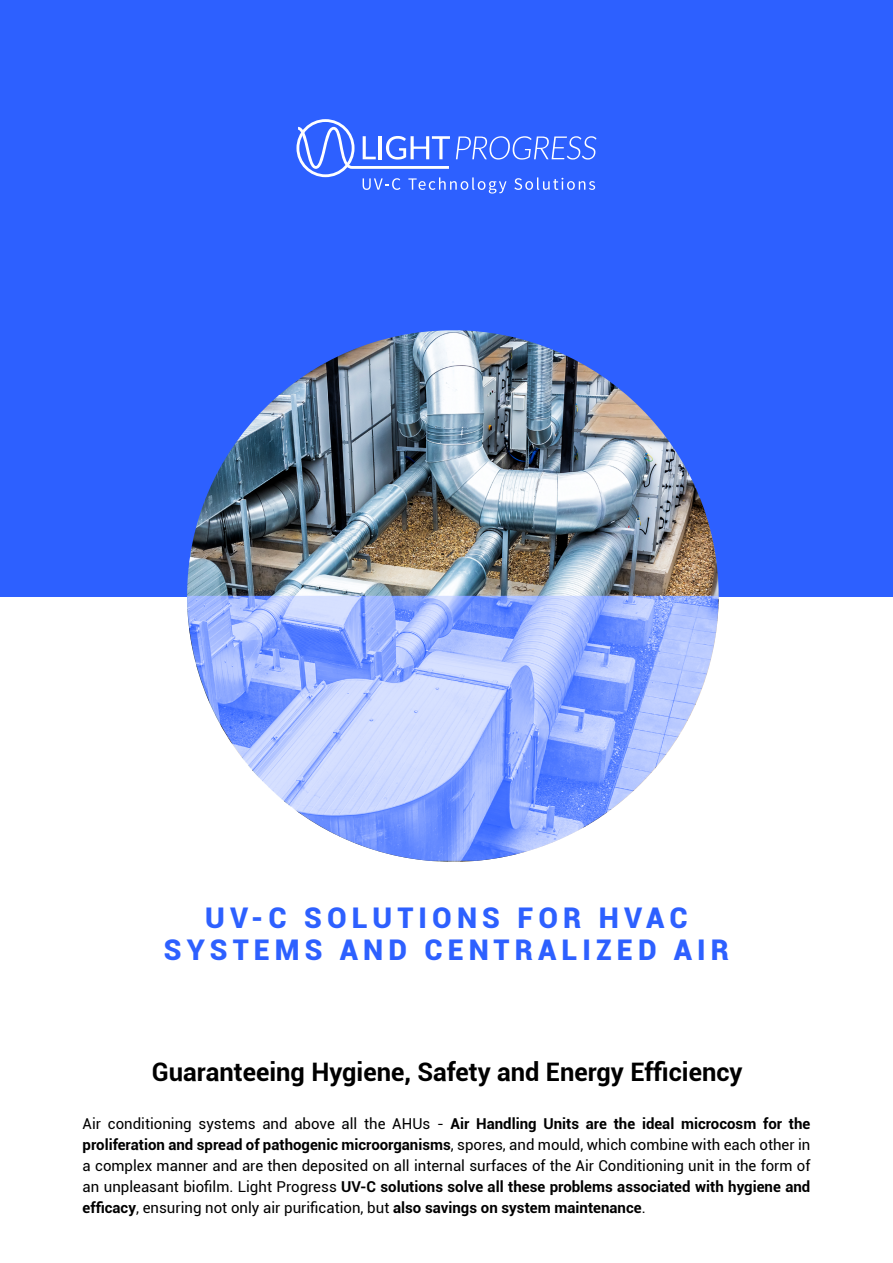
<style>
.page{position:relative;width:893px;height:1263px;background:#fff}
.page>*{position:absolute;margin:0;border:0;box-sizing:border-box;transform-origin:0 0}
.SOTTOTITOLO_COPERTINA{font:900 28.5px/31.5px "Roboto";letter-spacing:.18em;color:#2d60ff;text-align:center}
.TESTO_BASE{font:700 25.5px "Roboto";color:#000}
.TESTO_BASE-2{font:15px/21px "Roboto";color:#000;text-align:justify}
.s1{font-weight:700}
</style>
<div class="page">
<div style="left:0;top:0;width:893px;height:596px;background:#2d60ff"></div>
<img style="left:187px;top:330px;width:532px;height:532px;border-radius:266px">
<svg style="left:296px;top:119px;width:300px;height:75px"></svg>
<img style="left:187px;top:596px;width:531px;height:265px">
<p class="SOTTOTITOLO_COPERTINA" style="left:164px;top:901px;width:567px">UV-C SOLUTIONS FOR HVAC<br>SYSTEMS AND CENTRALIZED AIR</p>
<p class="TESTO_BASE" style="left:152px;top:1054px;width:592px">Guaranteeing Hygiene, Safety and Energy Efficiency</p>
<p class="TESTO_BASE-2" style="left:83px;top:1113px;width:729px">Air conditioning systems and above all the AHUs - <span class="s1">Air Handling Units are the ideal microcosm for the proliferation and spread of pathogenic microorganisms</span>, spores, and mould, which combine with each other in a complex manner and are then deposited on all internal surfaces of the Air Conditioning unit in the form of an unpleasant biofilm. Light Progress <span class="s1">UV-C solutions solve all these problems associated with hygiene and efficacy</span>, ensuring not only air purification, but <span class="s1">also savings on system maintenance</span>.</p>
</div>
